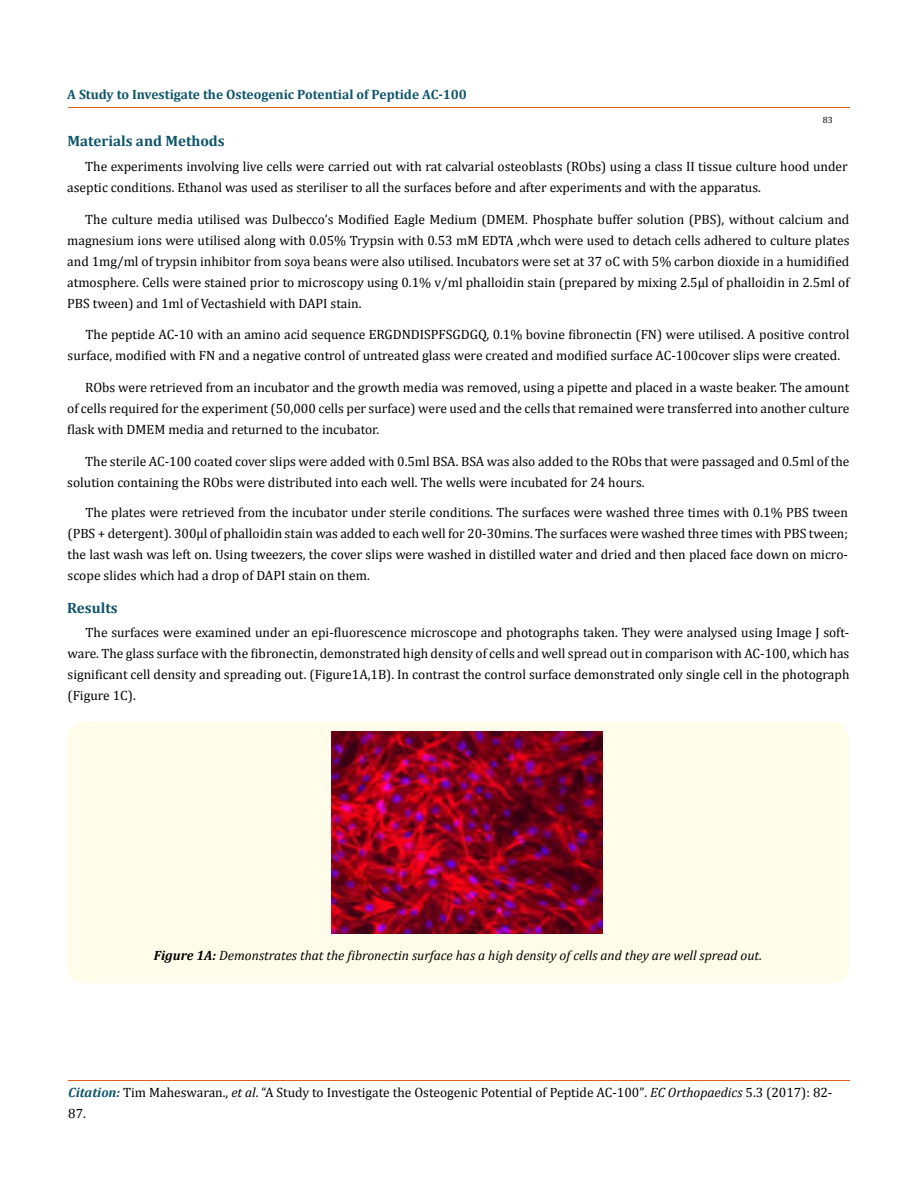
<style>
.page{position:relative;width:917px;height:1190px;background:#fff}
.page>*{position:absolute;margin:0;border:0;box-sizing:border-box;transform-origin:0 0}
.t1{font:700 15px "Cambria";color:#0e546a}
.t2{font:13.5px/21px "Cambria";color:#000}
.t3{font:italic 13.5px "Cambria";color:#000}
.t4{font:700 13.5px "Cambria";color:#0e546a}
.t5{font:9px "Cambria";color:#000}
.s1{font-weight:700}
.s2{font-weight:700;font-style:italic;color:#0e546a}
.s3{font-style:italic}
.s4{font-size:13.35px}
</style>
<div class="page">
<hr style="left:68px;top:108px;width:781px;height:1px;background:#e05d1a">
<hr style="left:68px;top:1080px;width:781px;height:1px;background:#e05d1a">
<div style="left:68px;top:722px;width:781px;height:261px;background:#fffde9;border-radius:18px"></div>
<img style="left:331px;top:732px;width:271px;height:201px">
<p class="t4" style="left:67px;top:85px;width:401px">A Study to Investigate the Osteogenic Potential of Peptide AC-100</p>
<p class="t5" style="left:822px;top:115px;width:11px">83</p>
<p class="t1" style="left:68px;top:131px;width:159px">Materials and Methods</p>
<p class="t2" style="left:67px;top:156px;width:782px;text-indent:18px">The experiments involving live cells were carried out with rat calvarial osteoblasts (RObs) using a class II tissue culture hood under aseptic conditions. Ethanol was used as steriliser to all the surfaces before and after experiments and with the apparatus.</p>
<p class="t2" style="left:67px;top:208px;width:783px;text-align:justify;text-indent:18px">The culture media utilised was Dulbecco’s Modified Eagle Medium (DMEM. Phosphate buffer solution (PBS), without calcium and magnesium ions were utilised along with 0.05% Trypsin with 0.53 mM EDTA ,whch were used to detach cells adhered to culture plates and 1mg/ml of trypsin inhibitor from soya beans were also utilised. Incubators were set at 37 oC with 5% carbon dioxide in a humidified atmosphere. Cells were stained prior to microscopy using 0.1% v/ml phalloidin stain (prepared by mixing 2.5µl of phalloidin in 2.5ml of PBS tween) and 1ml of Vectashield with DAPI stain.</p>
<p class="t2" style="left:68px;top:324px;width:783px;text-indent:18px">The peptide AC-10 with an amino acid sequence ERGDNDISPFSGDGQ, 0.1% bovine fibronectin (FN) were utilised. A positive control surface, modified with FN and a negative control of untreated glass were created and modified surface AC-100cover slips were created.</p>
<p class="t2" style="left:67px;top:377px;width:783px;text-align:justify;text-indent:18px">RObs were retrieved from an incubator and the growth media was removed, using a pipette and placed in a waste beaker. The amount of cells required for the experiment (50,000 cells per surface) were used and the cells that remained were transferred into another culture flask with DMEM media and returned to the incubator.</p>
<p class="t2" style="left:67px;top:450px;width:783px;text-indent:18px">The sterile AC-100 coated cover slips were added with 0.5ml BSA. BSA was also added to the RObs that were passaged and 0.5ml of the solution containing the RObs were distributed into each well. The wells were incubated for 24 hours.</p>
<p class="t2" style="left:68px;top:501px;width:782px;text-align:justify;text-indent:18px">The plates were retrieved from the incubator under sterile conditions. The surfaces were washed three times with 0.1% PBS tween (PBS + detergent). 300µl of phalloidin stain was added to each well for 20-30mins. The surfaces were washed three times with PBS tween; the last wash was left on. Using tweezers, the cover slips were washed in distilled water and dried and then placed face down on micro&shy;scope slides which had a drop of DAPI stain on them.</p>
<p class="t1" style="left:67px;top:597px;width:52px">Results</p>
<p class="t2" style="left:68px;top:621px;width:783px;text-align:justify;text-indent:18px">The surfaces were examined under an epi-fluorescence microscope and photographs taken. They were analysed using Image J soft&shy;ware. The glass surface with the fibronectin, demonstrated high density of cells and well spread out in comparison with AC-100, which has significant cell density and spreading out. (Figure1A,1B). In contrast the control surface demonstrated only single cell in the photograph (Figure 1C).</p>
<p class="t3" style="left:154px;top:945px;width:609px"><span class="s1">Figure 1A:</span> Demonstrates that the fibronectin surface has a high density of cells and they are well spread out.</p>
<p class="t2" style="left:68px;top:1081px;width:765px"><span class="s2">Citation:</span> Tim Maheswaran., <span class="s3">et al</span>. “A Study to Investigate the Osteogenic Potential of Peptide AC-100”<span class="s4">.</span> <span class="s3">EC Orthopaedics</span> <span class="s4">5</span>.3 (2017): 82-<br>87.</p>
</div>
